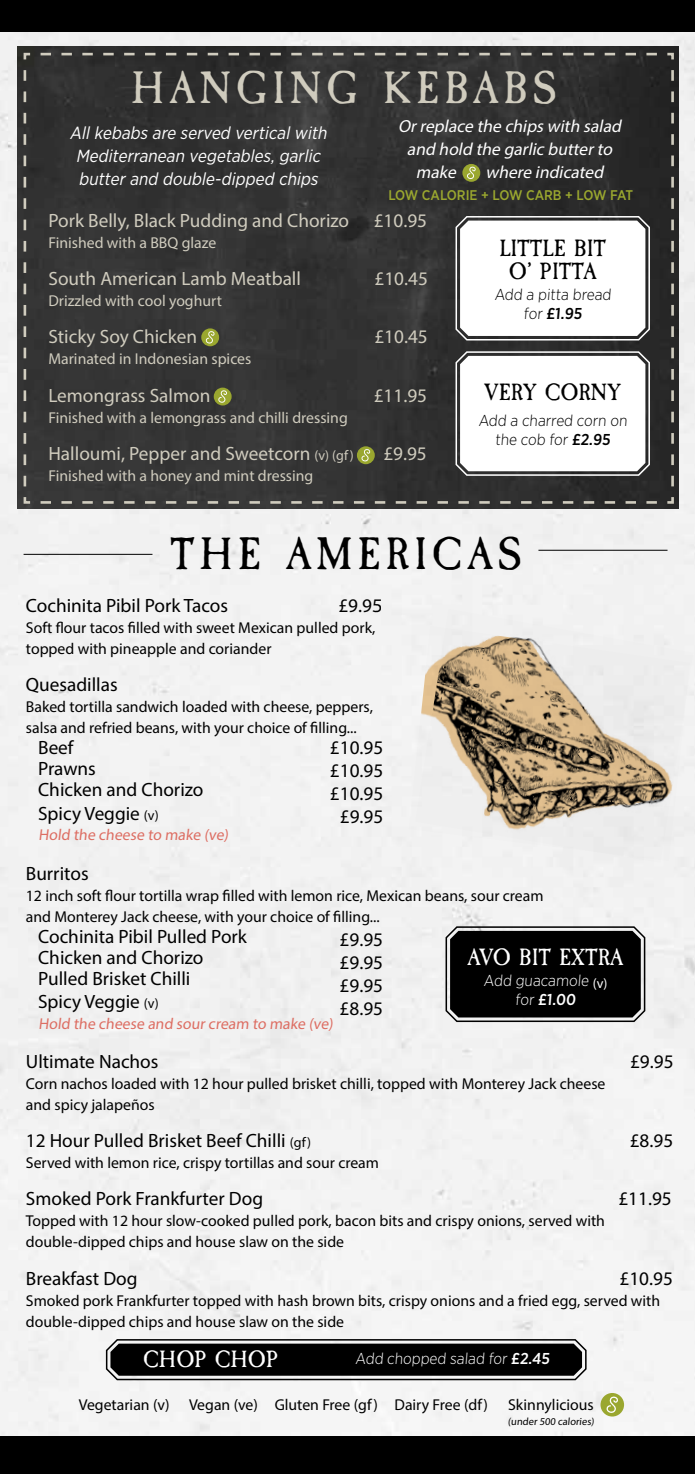
<style>
.page{position:relative;width:695px;height:1474px;background:#fff}
.page>*{position:absolute;margin:0;border:0;box-sizing:border-box;transform-origin:0 0}
.t1{font:47.25px "Caslon Antique";letter-spacing:.1em;color:#d0ccbe}
.t2{font:47.25px "Caslon Antique";letter-spacing:.1em;color:#000}
.t3{font:24.5px/22.8px "Caslon Antique";color:#000;text-align:center}
.t4{font:24.5px "Caslon Antique";color:#fff}
.t5{font:19.25px/23.1px "Myriad Pro";color:#000}
.t6{font:19.25px "Myriad Pro";color:#d0ccbe}
.t7{font:italic 17.5px/22.8px "Gotham Narrow";color:#fff;text-align:center}
.t8{font:italic 17.5px "Myriad Pro";color:#fff}
.t9{font:15.75px/21px "Myriad Pro";color:#000}
.t10{font:15.75px "Myriad Pro";color:#d0ccbe}
.t11{font:15.75px "Myriad Pro";color:#dd6e63}
.t12{font:300 15.75px/18.9px "Gotham Narrow";color:#000;text-align:center}
.t13{font:300 15.75px/18.9px "Gotham Narrow";color:#fff;text-align:center}
.t14{font:500 14px "Gotham Narrow";letter-spacing:-.03em;color:#9aa72f}
.t15{font:10.5px "Myriad Pro";color:#000}
.s1{font-size:14px}
.s2{font-weight:500}
</style>
<div class="page">
<div style="left:0;top:0;width:694px;height:1473px;background:#000"></div>
<div style="left:0;top:32px;width:694px;height:1403px;background:#f3f3f3"></div>
<img style="left:17px;top:47px;width:661px;height:461px">
<svg style="left:22px;top:51px;width:653px;height:454px"></svg>
<div style="left:462px;top:164px;width:18px;height:18px;background:#9aa72f;border-radius:50%"></div>
<svg style="left:465px;top:166px;width:11px;height:15px"></svg>
<hr style="left:24px;top:554px;width:128px;height:1px;background:#000">
<hr style="left:538px;top:550px;width:129px;height:1px;background:#000">
<svg style="left:201px;top:328px;width:18px;height:18px"></svg>
<svg style="left:204px;top:331px;width:11px;height:14px"></svg>
<div style="left:214px;top:387px;width:17px;height:18px;background:#9aa72f;border-radius:50%"></div>
<svg style="left:217px;top:390px;width:11px;height:14px"></svg>
<svg style="left:357px;top:446px;width:18px;height:18px"></svg>
<svg style="left:360px;top:449px;width:11px;height:14px"></svg>
<svg style="left:454px;top:350px;width:197px;height:127px"></svg>
<img style="left:409px;top:626px;width:6px;height:234px">
<img style="left:415px;top:609px;width:278px;height:253px">
<svg style="left:104px;top:1337px;width:484px;height:44px"></svg>
<div style="left:113px;top:1346px;width:466px;height:26px;border:2px solid #000;border-radius:6px"></div>
<svg style="left:600px;top:1392px;width:24px;height:24px"></svg>
<svg style="left:604px;top:1396px;width:15px;height:19px"></svg>
<svg style="left:454px;top:215px;width:197px;height:127px"></svg>
<svg style="left:444px;top:925px;width:202px;height:98px"></svg>
<h1 class="t1" style="left:131px;top:62px;width:427px">HANGING KEBABS</h1>
<p class="t7" style="left:69px;top:122px;width:263px">Allkebabsare served verticalwith<br>Mediterranean vegetables,garlic butterand double-dipped chips</p>
<p class="t8" style="left:398px;top:116px;width:228px">Orreplace the chipswith salad</p>
<p class="t8" style="left:407px;top:138px;width:211px">and hold the garlic butterto</p>
<p class="t8" style="left:415px;top:161px;width:46px">make</p>
<p class="t8" style="left:485px;top:161px;width:123px">where indicated</p>
<p class="t14" style="left:388px;top:186px;width:246px">LOW CALORIE + LOW CARB + LOW FAT</p>
<p class="t6" style="left:48px;top:209px;width:302px">Pork Belly, Black Pudding and Chorizo</p>
<p class="t6" style="left:373px;top:209px;width:55px">£10.95</p>
<p class="t10" style="left:48px;top:233px;width:169px">Finished with a BBQ glaze</p>
<p class="t6" style="left:48px;top:267px;width:254px">South American Lamb Meatball</p>
<p class="t6" style="left:374px;top:267px;width:55px">£10.45</p>
<p class="t10" style="left:48px;top:291px;width:175px">Drizzled with cool yoghurt</p>
<p class="t6" style="left:48px;top:325px;width:150px">Sticky Soy Chicken</p>
<p class="t6" style="left:374px;top:325px;width:55px">£10.45</p>
<p class="t10" style="left:48px;top:349px;width:204px">Marinated in Indonesian spices</p>
<p class="t6" style="left:48px;top:383px;width:163px">Lemongrass Salmon</p>
<p class="t6" style="left:373px;top:383px;width:55px">£11.95</p>
<p class="t10" style="left:48px;top:407px;width:301px">Finished with a lemongrass and chilli dressing</p>
<p class="t6" style="left:48px;top:441px;width:307px">Halloumi, Pepper and Sweetcorn <span class="s1">(v) (gf)</span></p>
<p class="t6" style="left:383px;top:441px;width:45px">£9.95</p>
<p class="t10" style="left:48px;top:465px;width:266px">Finished with a honey and mint dressing</p>
<h2 class="t3" style="left:499px;top:237px;width:108px">LITTLE BIT<br>O’ PITTA</h2>
<p class="t12" style="left:494px;top:285px;width:120px">Add a pitta bread for <span class="s2">£1.95</span></p>
<h2 class="t3" style="left:484px;top:381px;width:138px">VERY CORNY</h2>
<p class="t12" style="left:478px;top:410px;width:152px">Add a charred corn on the cob for <span class="s2">£2.95</span></p>
<h1 class="t2" style="left:170px;top:526px;width:353px">THE AMERICAS</h1>
<p class="t5" style="left:26px;top:594px;width:204px">Cochinita Pibil Pork Tacos</p>
<p class="t5" style="left:338px;top:594px;width:45px">£9.95</p>
<p class="t9" style="left:26px;top:617px;width:351px">Soft flour tacos filled with sweet Mexican pulled pork, topped with pineapple and coriander</p>
<p class="t5" style="left:26px;top:673px;width:93px">Quesadillas</p>
<p class="t9" style="left:26px;top:696px;width:348px">Baked tortilla sandwich loaded with cheese, peppers, salsa and refried beans, with your choice of filling...</p>
<p class="t5" style="left:38px;top:737px;width:167px;line-height:21px">Beef<br>Prawns<br>Chicken and Chorizo</p>
<p class="t5" style="left:38px;top:801px;width:122px">Spicy Veggie <span class="s1">(v)</span></p>
<p class="t5" style="left:330px;top:735px;width:55px;text-align:center">£10.95 £10.95 £10.95 £9.95</p>
<p class="t11" style="left:38px;top:825px;width:194px">Hold the cheese to make (ve)</p>
<p class="t5" style="left:26px;top:861px;width:64px">Burritos</p>
<p class="t9" style="left:26px;top:884px;width:519px">12 inch soft flour tortilla wrap filled with lemon rice, Mexican beans, sour cream and Monterey Jack cheese, with your choice of filling...</p>
<p class="t5" style="left:38px;top:925px;width:210px;line-height:21px">Cochinita Pibil Pulled Pork<br>Chicken and Chorizo<br>Pulled Brisket Chilli</p>
<p class="t5" style="left:38px;top:989px;width:122px">Spicy Veggie <span class="s1">(v)</span></p>
<p class="t5" style="left:339px;top:927px;width:45px;text-align:justify">£9.95 £9.95 £9.95 £8.95</p>
<h2 class="t4" style="left:467px;top:943px;width:157px">AVO BIT EXTRA</h2>
<p class="t13" style="left:483px;top:970px;width:125px">Add guacamole <sub>(v) </sub>for <span class="s2">£1.00</span></p>
<p class="t11" style="left:38px;top:1014px;width:298px">Hold the cheese and sour cream to make (ve)</p>
<p class="t5" style="left:26px;top:1049px;width:134px">Ultimate Nachos</p>
<p class="t5" style="left:630px;top:1049px;width:45px">£9.95</p>
<p class="t9" style="left:26px;top:1073px;width:581px">Corn nachos loaded with 12 hour pulled brisket chilli, topped with Monterey Jack cheese and spicy jalapeños</p>
<p class="t5" style="left:26px;top:1128px;width:287px">12 Hour Pulled Brisket Beef Chilli <span class="s1">(gf)</span></p>
<p class="t5" style="left:629px;top:1128px;width:45px">£8.95</p>
<p class="t9" style="left:26px;top:1152px;width:354px">Served with lemon rice, crispy tortillas and sour cream</p>
<p class="t5" style="left:26px;top:1187px;width:239px">Smoked Pork Frankfurter Dog</p>
<p class="t5" style="left:618px;top:1187px;width:55px">£11.95</p>
<p class="t9" style="left:26px;top:1210px;width:580px">Topped with 12 hour slow-cooked pulled pork, bacon bits and crispy onions, served with double-dipped chips and house slaw on the side</p>
<p class="t5" style="left:26px;top:1266px;width:113px">Breakfast Dog</p>
<p class="t5" style="left:619px;top:1266px;width:55px">£10.95</p>
<p class="t9" style="left:26px;top:1289px;width:635px">Smoked pork Frankfurter topped with hash brown bits, crispy onions and a fried egg, served with double-dipped chips and house slaw on the side</p>
<h2 class="t4" style="left:143px;top:1345px;width:136px">CHOP CHOP</h2>
<p class="t13" style="left:355px;top:1348px;width:198px">Add chopped salad for <span class="s2">£2.45</span></p>
<p class="t9" style="left:79px;top:1394px;width:411px">Vegetarian (v) Vegan (ve) Gluten Free (gf) Dairy Free (df)</p>
<p class="t9" style="left:508px;top:1394px;width:87px">Skinnylicious</p>
<p class="t15" style="left:508px;top:1414px;width:89px">(under 500 calories)</p>
</div>
